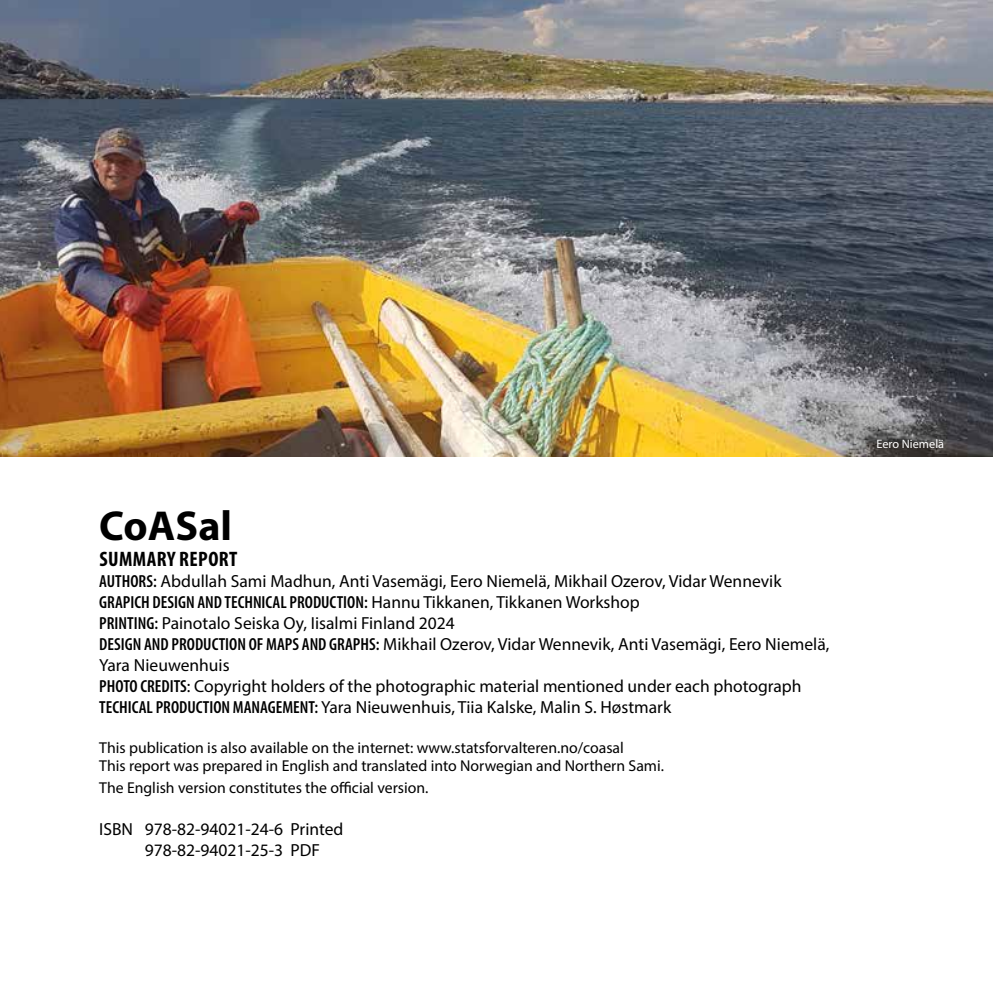
<style>
.page{position:relative;width:993px;height:993px;background:#fff}
.page>*{position:absolute;margin:0;border:0;box-sizing:border-box;transform-origin:0 0}
.t1{font:700 42px "Myriad Pro";color:#000}
.t2{font:700 condensed 21px "Myriad Pro";letter-spacing:.02em;color:#000}
.t3{font:17.5px/21px "Myriad Pro";color:#000}
.t4{font:15.75px/18.9px "Myriad Pro";color:#000}
.t5{font:12.25px "Myriad Pro";color:#fff}
.s1{font-weight:600;font-stretch:condensed}
</style>
<div class="page">
<img style="left:0;top:0;width:992px;height:456px">
<h1 class="t1" style="left:99px;top:498px;width:134px">CoASal</h1>
<p class="t2" style="left:99px;top:545px;width:139px">SUMMARY REPORT</p>
<p class="t3" style="left:99px;top:569px;width:731px"><span class="s1">AUTHORS:</span> Abdullah Sami Madhun, Anti Vasemägi, Eero Niemelä, Mikhail Ozerov, Vidar Wennevik <span class="s1">GRAPICH DESIGN AND TECHNICAL PRODUCTION:</span> Hannu Tikkanen, Tikkanen Workshop<br><span class="s1">PRINTING:</span> Painotalo Seiska Oy, Iisalmi Finland 2024<br><span class="s1">DESIGN AND PRODUCTION OF MAPS AND GRAPHS:</span> Mikhail Ozerov, Vidar Wennevik, Anti Vasemägi, Eero Niemelä, Yara Nieuwenhuis<br><span class="s1">PHOTO CREDITS</span>: Copyright holders of the photographic material mentioned under each photograph <span class="s1">TECHICAL PRODUCTION MANAGEMENT:</span> Yara Nieuwenhuis, Tiia Kalske, Malin S. Høstmark</p>
<p class="t4" style="left:99px;top:737px;width:566px">This publication is also available on the internet: www.statsforvalteren.no/coasal<br>This report was prepared in English and translated into Norwegian and Northern Sami.</p>
<p class="t4" style="left:99px;top:777px;width:330px">The English version constitutes the official version.</p>
<p class="t3" style="left:145px;top:817px;width:200px;text-indent:-46px">ISBN 978-82-94021-24-6 Printed<br>978-82-94021-25-3 PDF</p>
<p class="t5" style="left:876px;top:436px;width:69px">Eero Niemelä</p>
</div>
